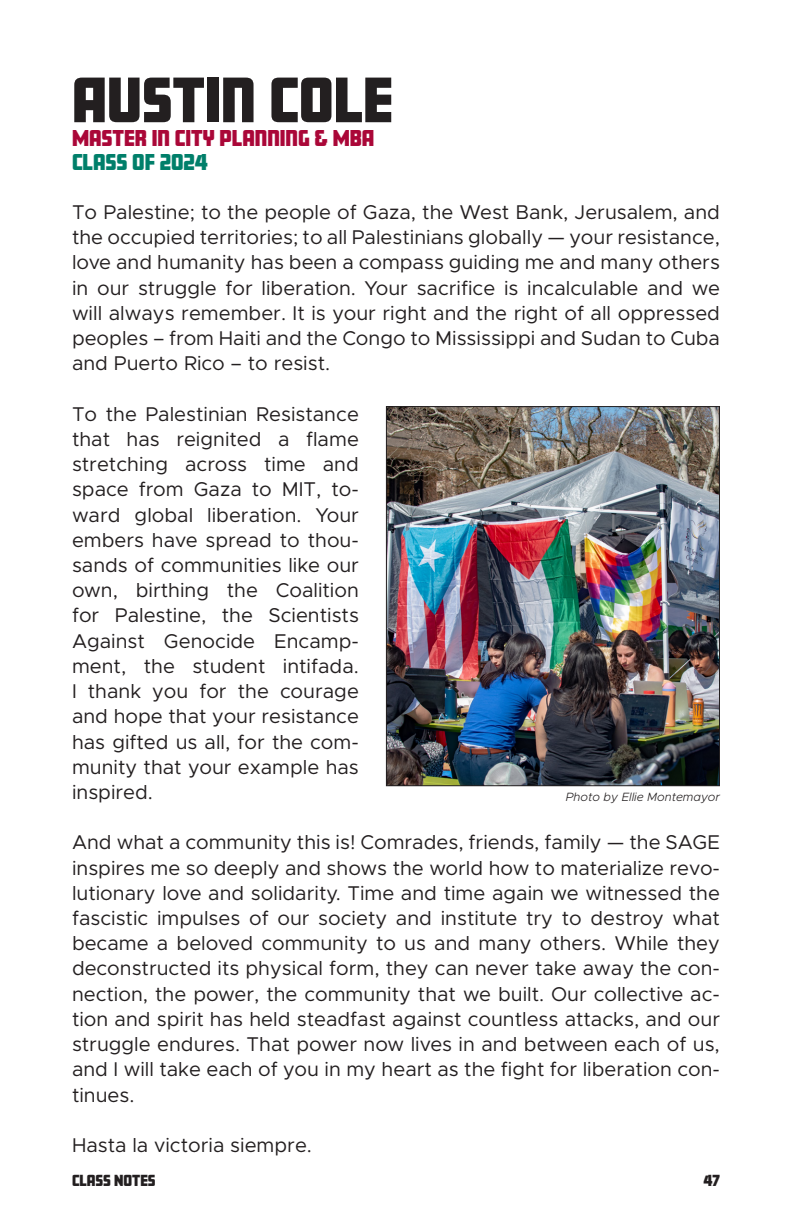
<style>
.page{position:relative;width:792px;height:1224px;background:#fff}
.page>*{position:absolute;margin:0;border:0;box-sizing:border-box;transform-origin:0 0}
.t1{font:900 55.8px "Amboy";color:#231f20}
.t2{font:20px/25.2px "Metropolis";color:#231f20;text-align:justify}
.t3{font:900 20px/24px "Amboy";color:#aa0738}
.t4{font:900 14px "Amboy";color:#231f20}
.t5{font:italic 300 12px "Metropolis";color:#231f20}
.s1{color:#007f6a}
</style>
<div class="page">
<img style="left:388px;top:408px;width:330px;height:376px">
<div style="left:386px;top:406px;width:334px;height:380px;border:1px solid #231f20"></div>
<p class="t1" style="left:72px;top:68px;width:322px">AUSTIN COLE</p>
<p class="t3" style="left:72px;top:126px;width:304px">MASTER IN CITY PLANNING &amp; MBA<br><span class="s1">CLASS OF 2024</span></p>
<p class="t2" style="left:72px;top:199px;width:650px">To Palestine; to the people of Gaza, the West Bank, Jerusalem, and the occupied territories; to all Palestinians globally — your resistance, love and humanity has been a compass guiding me and many others in our struggle for liberation. Your sacrifice is incalculable and we will always remember. It is your right and the right of all oppressed peoples – from Haiti and the Congo to Mississippi and Sudan to Cuba and Puerto Rico – to resist.</p>
<p class="t2" style="left:72px;top:401px;width:288px">To the Palestinian Resistance that has reignited a flame stretching across time and space from Gaza to MIT, to&shy;ward global liberation. Your embers have spread to thou&shy;sands of communities like our own, birthing the Coalition for Palestine, the Scientists Against Genocide Encamp&shy;ment, the student intifada.<br>I thank you for the courage and hope that your resistance has gifted us all, for the com&shy;munity that your example has inspired.</p>
<p class="t2" style="left:72px;top:830px;width:650px">And what a community this is! Comrades, friends, family — the SAGE inspires me so deeply and shows the world how to materialize revo&shy;lutionary love and solidarity. Time and time again we witnessed the fascistic impulses of our society and institute try to destroy what became a beloved community to us and many others. While they deconstructed its physical form, they can never take away the con&shy;nection, the power, the community that we built. Our collective ac&shy;tion and spirit has held steadfast against countless attacks, and our struggle endures. That power now lives in and between each of us, and I will take each of you in my heart as the fight for liberation con&shy;tinues.</p>
<p class="t2" style="left:72px;top:1133px;width:241px">Hasta la victoria siempre.</p>
<p class="t5" style="left:566px;top:789px;width:156px">Photo by Ellie Montemayor</p>
<p class="t4" style="left:72px;top:1172px;width:85px">CLASS NOTES</p>
<p class="t4" style="left:704px;top:1172px;width:18px">47</p>
</div>
